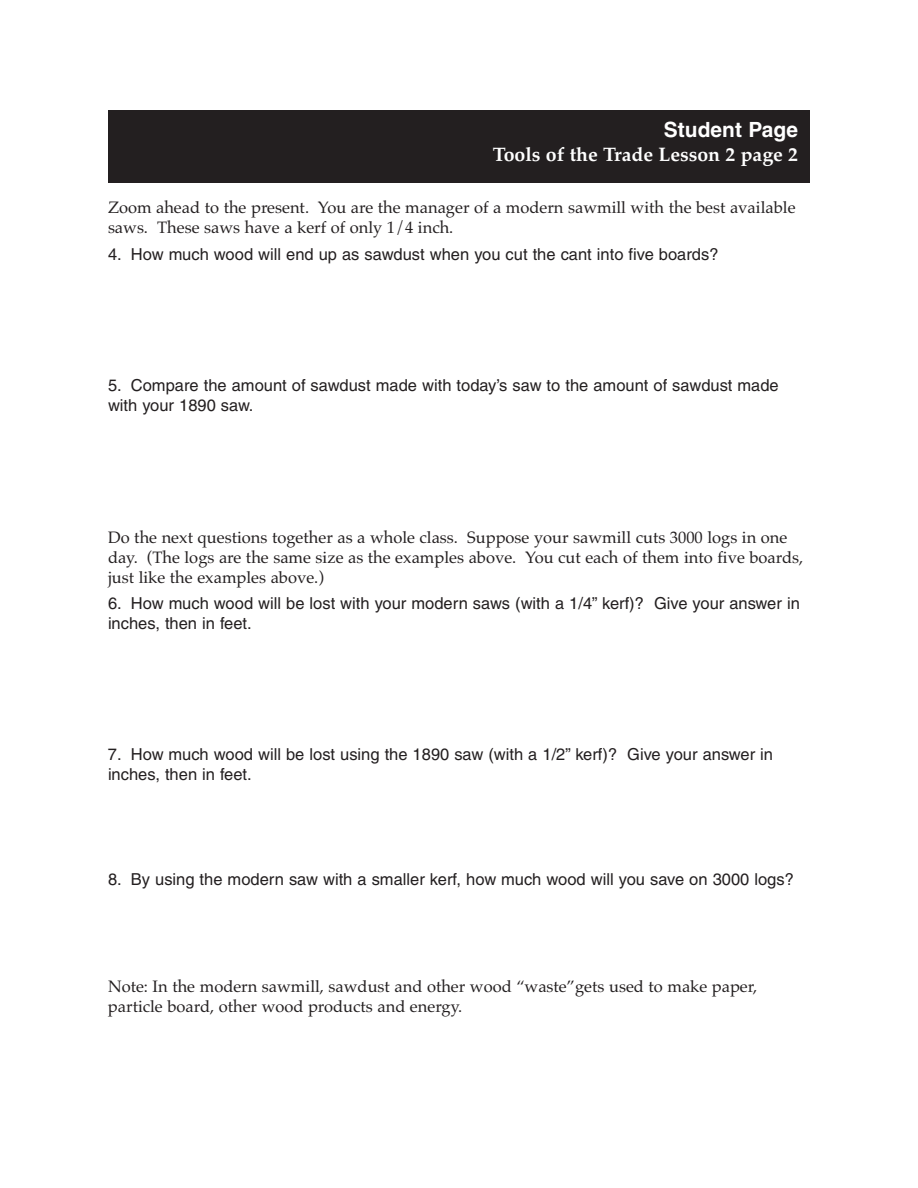
<style>
.page{position:relative;width:918px;height:1188px;background:#fff}
.page>*{position:absolute;margin:0;border:0;box-sizing:border-box;transform-origin:0 0}
.t1{font:700 21px "Helvetica";color:#fff}
.t2{font:700 19.5px "Palatino";color:#fff}
.t3{font:16.5px/20.1px "Palatino";color:#231f20}
.t4{font:16.5px/19.8px "Helvetica";color:#231f20}
</style>
<div class="page">
<div style="left:108px;top:110px;width:702px;height:72px;background:#231f20"></div>
<p class="t1" style="left:664px;top:122px;width:136px">Student Page</p>
<p class="t2" style="left:493px;top:143px;width:307px">Tools of the Trade Lesson 2 page 2</p>
<p class="t3" style="left:108px;top:197px;width:689px">Zoom ahead to the present. You are the manager of a modern sawmill with the best available saws. These saws have a kerf of only 1/4 inch.</p>
<p class="t4" style="left:108px;top:245px;width:612px">4. How much wood will end up as sawdust when you cut the cant into five boards?</p>
<p class="t4" style="left:108px;top:377px;width:672px">5. Compare the amount of sawdust made with today’s saw to the amount of sawdust made with your 1890 saw.</p>
<p class="t3" style="left:108px;top:527px;width:697px">Do the next questions together as a whole class. Suppose your sawmill cuts 3000 logs in one day. (The logs are the same size as the examples above. You cut each of them into five boards, just like the examples above.)</p>
<p class="t4" style="left:108px;top:595px;width:693px">6. How much wood will be lost with your modern saws (with a 1/4” kerf)? Give your answer in inches, then in feet.</p>
<p class="t4" style="left:108px;top:746px;width:667px">7. How much wood will be lost using the 1890 saw (with a 1/2” kerf)? Give your answer in inches, then in feet.</p>
<p class="t4" style="left:108px;top:871px;width:687px">8. By using the modern saw with a smaller kerf, how much wood will you save on 3000 logs?</p>
<p class="t3" style="left:108px;top:976px;width:651px">Note: In the modern sawmill, sawdust and other wood “waste”gets used to make paper, particle board, other wood products and energy.</p>
</div>
